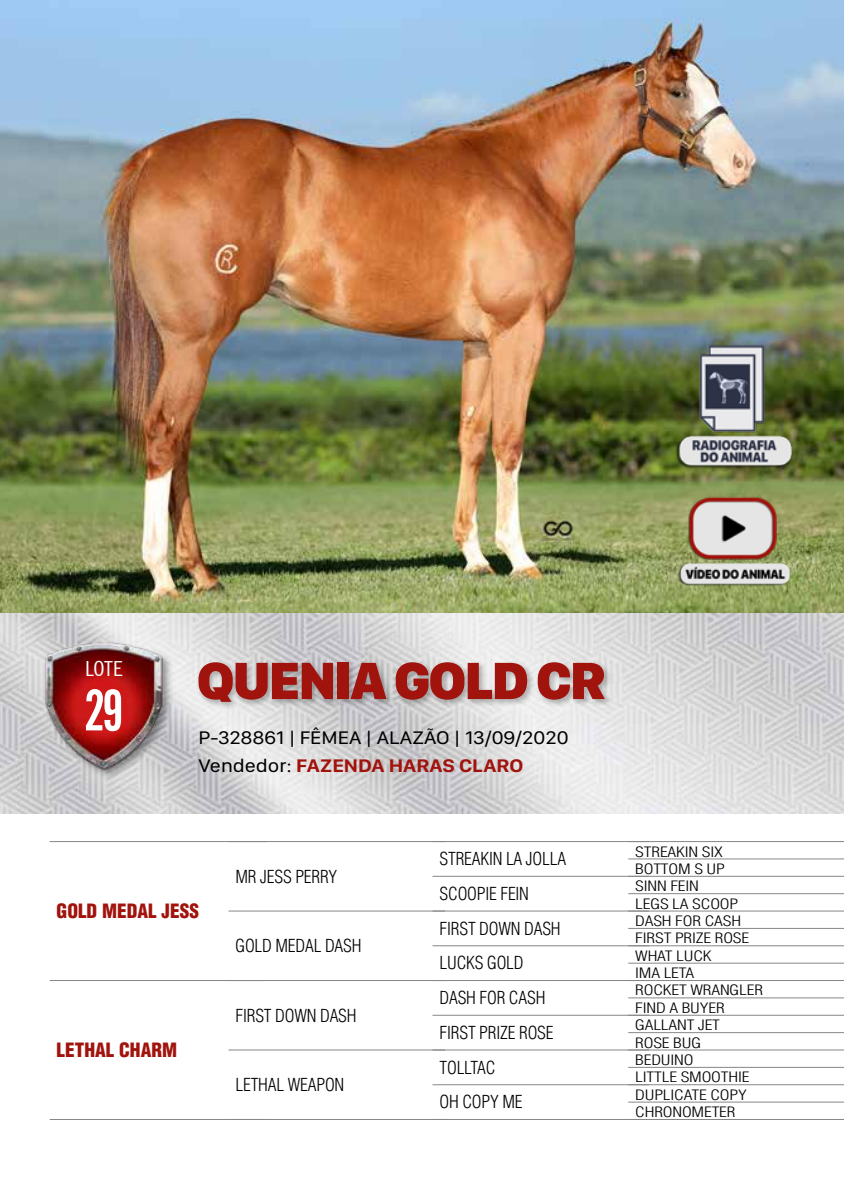
<style>
.page{position:relative;width:844px;height:1191px;background:#fff}
.page>*{position:absolute;margin:0;border:0;box-sizing:border-box;transform-origin:0 0}
.t1{font:700 extra-condensed 56px "News Gothic BT";color:#fff}
.t2{font:900 54.25px "SF Compact Display";letter-spacing:-.025em;color:#a1130d}
.t3{font:condensed 20.82px "News Gothic BT";color:#fff;scale:1.11 1}
.t4{font:900 condensed 19.25px "Helvetica LT Std";color:#a1130d}
.t5{font:18.9px/28px "SF Compact Display";color:#000;scale:1.11 1}
.t6{font:300 condensed 17.5px/34.6px "Helvetica LT Std";letter-spacing:-.01em;color:#000}
.t7{font:300 condensed 14px/17.3px "Helvetica LT Std";letter-spacing:-.01em;color:#000;scale:1.25 1}
.s1{font-weight:700;color:#a1130d}
</style>
<div class="page">
<img style="left:0;top:613px;width:843px;height:201px">
<img style="left:0;top:0;width:843px;height:613px">
<img style="left:36px;top:632px;width:136px;height:147px">
<hr style="left:50px;top:841px;width:216px;height:1px;background:#878787">
<hr style="left:50px;top:980px;width:216px;height:1px;background:#878787">
<hr style="left:50px;top:1119px;width:216px;height:1px;background:#878787">
<hr style="left:228px;top:841px;width:217px;height:1px;background:#878787">
<hr style="left:228px;top:910px;width:217px;height:1px;background:#878787">
<hr style="left:228px;top:980px;width:217px;height:1px;background:#878787">
<hr style="left:228px;top:1049px;width:217px;height:1px;background:#878787">
<hr style="left:228px;top:1119px;width:217px;height:1px;background:#878787">
<hr style="left:432px;top:841px;width:216px;height:1px;background:#878787">
<hr style="left:432px;top:876px;width:216px;height:1px;background:#878787">
<hr style="left:432px;top:910px;width:216px;height:1px;background:#878787">
<hr style="left:432px;top:945px;width:216px;height:1px;background:#878787">
<hr style="left:432px;top:980px;width:216px;height:1px;background:#878787">
<hr style="left:432px;top:1014px;width:216px;height:1px;background:#878787">
<hr style="left:432px;top:1049px;width:216px;height:1px;background:#878787">
<hr style="left:432px;top:1084px;width:216px;height:1px;background:#878787">
<hr style="left:432px;top:1119px;width:216px;height:1px;background:#878787">
<hr style="left:628px;top:841px;width:215px;height:1px;background:#878787">
<hr style="left:628px;top:858px;width:215px;height:1px;background:#878787">
<hr style="left:628px;top:876px;width:215px;height:1px;background:#878787">
<hr style="left:628px;top:893px;width:215px;height:1px;background:#878787">
<hr style="left:628px;top:910px;width:215px;height:1px;background:#878787">
<hr style="left:628px;top:928px;width:215px;height:1px;background:#878787">
<hr style="left:628px;top:945px;width:215px;height:1px;background:#878787">
<hr style="left:628px;top:962px;width:215px;height:1px;background:#878787">
<hr style="left:628px;top:980px;width:215px;height:1px;background:#878787">
<hr style="left:628px;top:997px;width:215px;height:1px;background:#878787">
<hr style="left:628px;top:1014px;width:215px;height:1px;background:#878787">
<hr style="left:628px;top:1032px;width:215px;height:1px;background:#878787">
<hr style="left:628px;top:1049px;width:215px;height:1px;background:#878787">
<hr style="left:628px;top:1067px;width:215px;height:1px;background:#878787">
<hr style="left:628px;top:1084px;width:215px;height:1px;background:#878787">
<hr style="left:628px;top:1101px;width:215px;height:1px;background:#878787">
<hr style="left:628px;top:1119px;width:215px;height:1px;background:#878787">
<div style="left:196px;top:659px;width:416px;height:51px;background:#000;opacity:.25"></div>
<img style="left:665px;top:486px;width:138px;height:107px">
<img style="left:665px;top:322px;width:140px;height:164px">
<h3 class="t3" style="left:85px;top:655px;width:35px">LOTE</h3>
<h1 class="t1" style="left:84px;top:676px;width:42px">29</h1>
<h2 class="t2" style="left:197px;top:648px;width:410px">QUENIA GOLD CR</h2>
<h3 class="t5" style="left:198px;top:722px;width:335px">P-328861 | FÊMEA | ALAZÃO | 13/09/2020<br>Vendedor: <span class="s1">FAZENDA HARAS CLARO</span></h3>
<h3 class="t4" style="left:57px;top:898px;width:144px">GOLD MEDAL JESS</h3>
<h3 class="t4" style="left:57px;top:1037px;width:122px">LETHAL CHARM</h3>
<p class="t6" style="left:235px;top:859px;width:103px">MR JESS PERRY</p>
<p class="t6" style="left:235px;top:928px;width:127px">GOLD MEDAL DASH</p>
<p class="t6" style="left:235px;top:997px;width:123px">FIRST DOWN DASH</p>
<p class="t6" style="left:235px;top:1067px;width:110px">LETHAL WEAPON</p>
<p class="t6" style="left:439px;top:841px;width:128px">STREAKIN LA JOLLA<br>SCOOPIE FEIN<br>FIRST DOWN DASH<br>LUCKS GOLD<br>DASH FOR CASH<br>FIRST PRIZE ROSE<br>TOLLTAC<br>OH COPY ME</p>
<p class="t7" style="left:635px;top:842px;width:104px">STREAKIN SIX<br>BOTTOM S UP<br>SINN FEIN<br>LEGS LA SCOOP<br>DASH FOR CASH<br>FIRST PRIZE ROSE<br>WHAT LUCK<br>IMA LETA<br>ROCKET WRANGLER<br>FIND A BUYER<br>GALLANT JET<br>ROSE BUG<br>BEDUINO<br>LITTLE SMOOTHIE<br>DUPLICATE COPY<br>CHRONOMETER</p>
</div>
